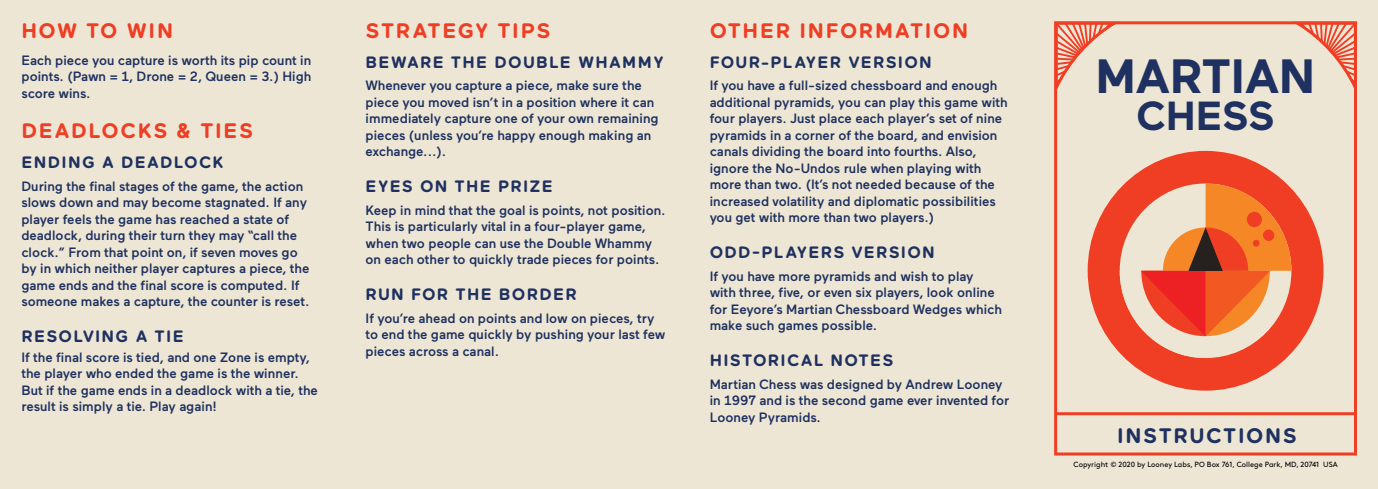
<style>
.page{position:relative;width:1378px;height:489px;background:#eee6d4}
.page>*{position:absolute;margin:0;border:0;box-sizing:border-box;transform-origin:0 0}
.t1{font:700 48px "Maax";color:#1e3160}
.t2{font:700 40.5px "Maax";color:#1e3160}
.t3{font:700 21px "Maax Rounded";letter-spacing:.075em;color:#ef3e24}
.t4{font:700 21px "Maax Rounded";letter-spacing:.075em;color:#1e3160}
.t5{font:700 16.5px "Maax Rounded";letter-spacing:.075em;color:#1e3160}
.t6{font:500 13.5px/16.5px "Maax";color:#1e3160}
.t7{font:7.5px "Brown";color:#000}
</style>
<div class="page">
<div style="left:1087px;top:151px;width:236px;height:240px;background:#ef3e24;border-radius:50%"></div>
<svg style="left:1119px;top:184px;width:172px;height:174px"></svg>
<div style="left:1246px;top:212px;width:16px;height:15px;background:#ef3e24;border-radius:50%"></div>
<div style="left:1263px;top:230px;width:11px;height:11px;background:#ef3e24;border-radius:50%"></div>
<div style="left:1253px;top:240px;width:6px;height:7px;background:#ef3e24;border-radius:50%"></div>
<hr style="left:1056px;top:412px;width:299px;height:3px;background:#ef3e24">
<svg style="left:1297px;top:25px;width:56px;height:61px"></svg>
<div style="left:1054px;top:21px;width:303px;height:435px;border:3px solid #ef3e24"></div>
<svg style="left:1054px;top:21px;width:64px;height:80px"></svg>
<h3 class="t3" style="left:21px;top:18px;width:153px">HOW TO WIN</h3>
<p class="t6" style="left:21px;top:52px;width:292px;text-align:justify">Each piece you capture is worth its pip count in points. (Pawn = 1, Drone = 2, Queen = 3.) High score wins.</p>
<h3 class="t3" style="left:21px;top:118px;width:233px">DEADLOCKS &amp; TIES</h3>
<p class="t5" style="left:21px;top:152px;width:204px">ENDING A DEADLOCK</p>
<p class="t6" style="left:21px;top:178px;width:290px">During the final stages of the game, the action slows down and may become stagnated. If any player feels the game has reached a state of deadlock, during their turn they may “call the clock.” From that point on, if seven moves go by in which neither player captures a piece, the game ends and the final score is computed. If someone makes a capture, the counter is reset.</p>
<p class="t5" style="left:21px;top:326px;width:164px">RESOLVING A TIE</p>
<p class="t6" style="left:21px;top:349px;width:298px">If the final score is tied, and one Zone is empty, the player who ended the game is the winner.<br>But if the game ends in a deadlock with a tie, the result is simply a tie. Play again!</p>
<h3 class="t3" style="left:365px;top:18px;width:186px">STRATEGY TIPS</h3>
<p class="t5" style="left:365px;top:52px;width:300px">BEWARE THE DOUBLE WHAMMY</p>
<p class="t6" style="left:365px;top:77px;width:295px">Whenever you capture a piece, make sure the piece you moved isn’t in a position where it can immediately capture one of your own remaining pieces (unless you’re happy enough making an exchange...).</p>
<p class="t5" style="left:365px;top:176px;width:189px">EYES ON THE PRIZE</p>
<p class="t6" style="left:365px;top:202px;width:301px">Keep in mind that the goal is points, not position.<br>This is particularly vital in a four-player game, when two people can use the Double Whammy on each other to quickly trade pieces for points.</p>
<p class="t5" style="left:365px;top:284px;width:213px">RUN FOR THE BORDER</p>
<p class="t6" style="left:365px;top:310px;width:301px">If you’re ahead on points and low on pieces, try to end the game quickly by pushing your last few pieces across a canal.</p>
<h3 class="t3" style="left:709px;top:18px;width:260px">OTHER INFORMATION</h3>
<p class="t5" style="left:709px;top:52px;width:224px">FOUR-PLAYER VERSION</p>
<p class="t6" style="left:709px;top:77px;width:300px">If you have a full-sized chessboard and enough additional pyramids, you can play this game with four players. Just place each player’s set of nine pyramids in a corner of the board, and envision canals dividing the board into fourths. Also, ignore the No-Undos rule when playing with more than two. (It’s not needed because of the increased volatility and diplomatic possibilities you get with more than two players.)</p>
<p class="t5" style="left:709px;top:242px;width:227px">ODD-PLAYERS VERSION</p>
<p class="t6" style="left:709px;top:268px;width:294px">If you have more pyramids and wish to play with three, five, or even six players, look online for Eeyore’s Martian Chessboard Wedges which make such games possible.</p>
<p class="t5" style="left:709px;top:350px;width:185px">HISTORICAL NOTES</p>
<p class="t6" style="left:709px;top:376px;width:301px">Martian Chess was designed by Andrew Looney in 1997 and is the second game ever invented for<br>Looney Pyramids.</p>
<h1 class="t1" style="left:1096px;top:50px;width:221px">MARTIAN</h1>
<h2 class="t2" style="left:1136px;top:94px;width:139px">CHESS</h2>
<h3 class="t4" style="left:1117px;top:423px;width:181px">INSTRUCTIONS</h3>
<p class="t7" style="left:1073px;top:458px;width:266px">Copyright © 2020 by Looney Labs, PO Box 761, College Park, MD, 20741 USA</p>
</div>
